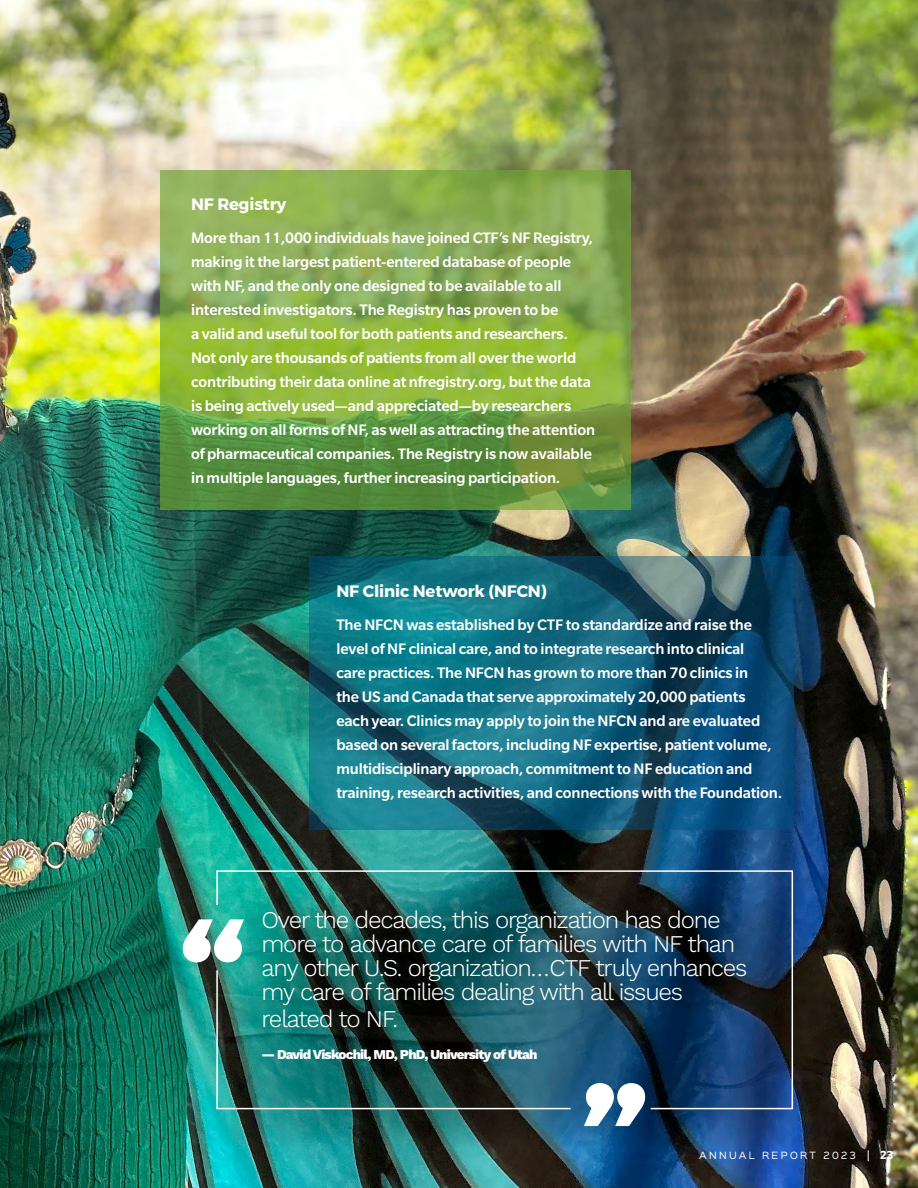
<style>
.page{position:relative;width:918px;height:1188px;background:#fff}
.page>*{position:absolute;margin:0;border:0;box-sizing:border-box;transform-origin:0 0}
.t1{font:700 169.2px "Montserrat";color:#fff}
.t2{font:300 24px/24px "Work Sans";letter-spacing:-.05em;color:#fff}
.Body_text{font:500 16.5px/24px "Slate Pro";letter-spacing:-.01em;color:#fff}
.Mont_subhead{font:700 16.5px "Montserrat";letter-spacing:-.01em;color:#fff}
.t3{font:800 13.5px "Work Sans";letter-spacing:-.06em;color:#fff}
.t4{font:9px "Sinkin Sans 400";letter-spacing:.26em;color:#fff}
.s1{font-family:"Whitney";font-weight:500;font-size:12px}
.s2{font-family:"Whitney";font-weight:700;font-size:12px}
</style>
<div class="page">
<img style="left:0;top:0;width:918px;height:1188px">
<svg style="left:160px;top:171px;width:471px;height:339px;background:#7ea646"></svg>
<img style="left:229px;top:885px;width:578px;height:263px">
<img style="left:216px;top:870px;width:578px;height:240px">
<svg style="left:309px;top:556px;width:485px;height:273px;background:#146279"></svg>
<p class="Mont_subhead" style="left:191px;top:193px;width:97px">NF Registry</p>
<p class="Body_text" style="left:191px;top:225px;width:406px">More than 11,000 individuals have joined CTF’s NF Registry, making it the largest patient-entered database of people with NF, and the only one designed to be available to all interested investigators. The Registry has proven to be<br>a valid and useful tool for both patients and researchers.<br>Not only are thousands of patients from all over the world contributing their data online at nfregistry.org, but the data is being actively used—and appreciated—by researchers working on all forms of NF, as well as attracting the attention of pharmaceutical companies. The Registry is now available in multiple languages, further increasing participation.</p>
<p class="Mont_subhead" style="left:337px;top:581px;width:212px">NF Clinic Network (NFCN)</p>
<p class="Body_text" style="left:337px;top:612px;width:447px">The NFCN was established by CTF to standardize and raise the level of NF clinical care, and to integrate research into clinical<br>care practices. The NFCN has grown to more than 70 clinics in<br>the US and Canada that serve approximately 20,000 patients<br>each year. Clinics may apply to join the NFCN and are evaluated based on several factors, including NF expertise, patient volume, multidisciplinary approach, commitment to NF education and training, research activities, and connections with the Foundation.</p>
<p class="t1" style="left:178px;top:874px;width:68px">“</p>
<p class="t2" style="left:261px;top:909px;width:488px">Over the decades, this organization has done more to advance care of families with NF than any other U.S. organization...CTF truly enhances my care of families dealing with all issues</p>
<p class="t2" style="left:261px;top:1007px;width:138px">related to NF.</p>
<p class="t3" style="left:261px;top:1047px;width:278px">— David Viskochil, MD, PhD, University of Utah</p>
<p class="t1" style="left:579px;top:1037px;width:71px">”</p>
<p class="t4" style="left:699px;top:1148px;width:196px">ANNUAL REPORT 2023 <span class="s1">|</span> <span class="s2">23</span></p>
</div>
